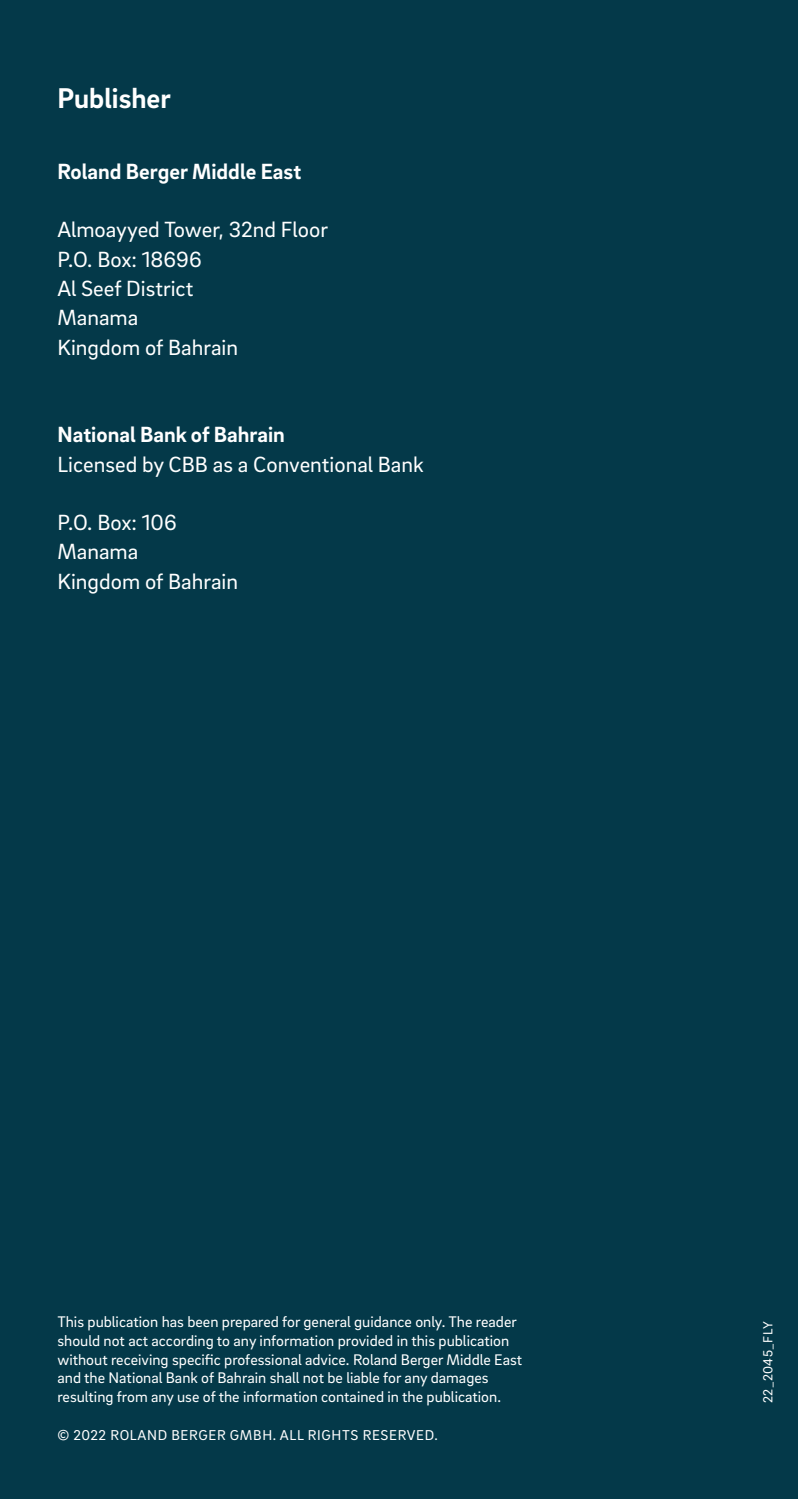
<style>
.page{position:relative;width:798px;height:1499px;background:#fff}
.page>*{position:absolute;margin:0;border:0;box-sizing:border-box;transform-origin:0 0}
.t1{font:700 29.25px "Brix Sans";color:#fff}
.t2{font:22.5px/29.2px "Brix Sans";color:#fff}
.t3{font:700 22.5px "Brix Sans";color:#fff}
.t4{font:15.75px/18.9px "Brix Sans";color:#fff}
.t5{font:14.62px "Brix Sans";letter-spacing:.045em;color:#fff}
.t6{font:13.5px "Brix Sans";letter-spacing:.025em;color:#fff}
</style>
<div class="page">
<div style="left:0;top:0;width:797px;height:1499px;background:#043949"></div>
<h1 class="t1" style="left:57px;top:79px;width:115px">Publisher</h1>
<h2 class="t3" style="left:57px;top:157px;width:245px">Roland Berger Middle East</h2>
<h2 class="t2" style="left:57px;top:214px;width:272px">Almoayyed Tower, 32nd Floor<br>P.O. Box: 18696<br>Al Seef District<br>Manama<br>Kingdom of Bahrain</h2>
<h2 class="t3" style="left:57px;top:420px;width:229px">National Bank of Bahrain</h2>
<h2 class="t2" style="left:57px;top:448px;width:368px">Licensed by CBB as a Conventional Bank</h2>
<h2 class="t2" style="left:57px;top:507px;width:182px">P.O. Box: 106<br>Manama<br>Kingdom of Bahrain</h2>
<p class="t4" style="left:57px;top:1311px;width:466px">This publication has been prepared for general guidance only. The reader should not act according to any information provided in this publication without receiving specific professional advice. Roland Berger Middle East and the National Bank of Bahrain shall not be liable for any damages resulting from any use of the information contained in the publication.</p>
<p class="t5" style="left:57px;top:1426px;width:382px">© 2022 ROLAND BERGER GMBH. ALL RIGHTS RESERVED.</p>
<p class="t6" style="left:758px;top:1403px;width:83px;rotate:-90deg">22_2045_FLY</p>
</div>
